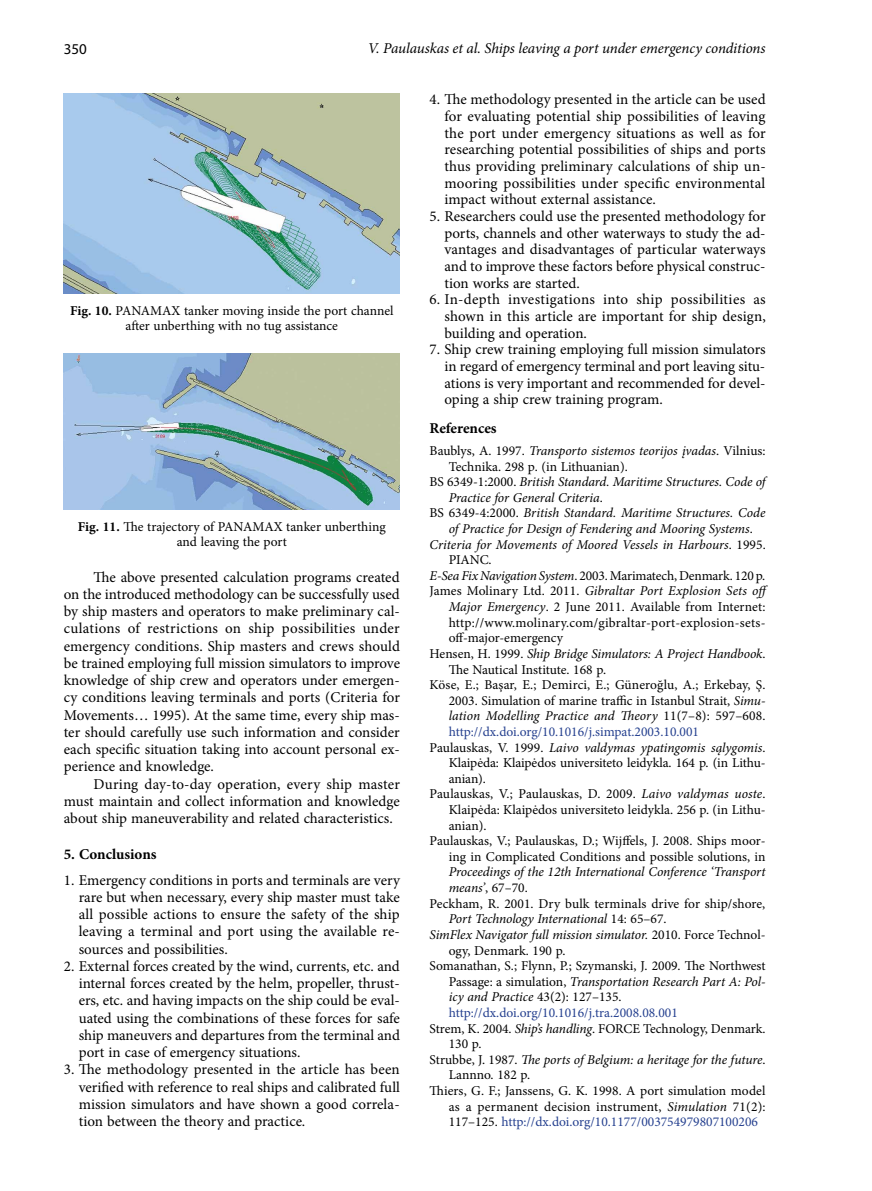
<style>
.page{position:relative;width:872px;height:1191px;background:#fff}
.page>*{position:absolute;margin:0;border:0;box-sizing:border-box;transform-origin:0 0}
.t1{font:15px/17.2px "Min Symb";color:#000;text-align:justify}
.t2{font:italic 15px "Min Symb";letter-spacing:-.005em;color:#000}
.t3{font:700 15px "Min Symb";letter-spacing:-.005em;color:#000}
.t4{font:15px "Myriad Pro";color:#000}
.t5{font:13.5px/15.3px "Min Symb";color:#000;text-align:center}
.t6{font:italic 13.5px "Min Symb";letter-spacing:-.005em;color:#000}
.t7{font:13.5px "Min Symb";color:#25408f}
.t8{font:13.5px "Min Symb";letter-spacing:.02em;color:#000}
.s1{font-weight:700}
.s2{font-style:normal}
.s3{font-style:italic}
.s4{color:#000}
</style>
<div class="page">
<img style="left:64px;top:94px;width:336px;height:199px">
<img style="left:64px;top:353px;width:336px;height:157px">
<p class="t4" style="left:64px;top:39px;width:25px">350</p>
<p class="t2" style="left:368px;top:38px;width:399px">V. Paulauskas et al. Ships leaving a port under emergency conditions</p>
<p class="t5" style="left:70px;top:303px;width:325px"><span class="s1">Fig. 10.</span> PANAMAX tanker moving inside the port channel after unberthing with no tug assistance</p>
<p class="t5" style="left:78px;top:519px;width:309px"><span class="s1">Fig. 11.</span> The trajectory of PANAMAX tanker unberthing and leaving the port</p>
<p class="t1" style="left:64px;top:568px;width:338px;text-indent:30px">The above presented calculation programs created on the introduced methodology can be successfully used by ship masters and operators to make preliminary cal&shy;culations of restrictions on ship possibilities under emergency conditions. Ship masters and crews should be trained employing full mission simulators to improve knowledge of ship crew and operators under emergen&shy;cy conditions leaving terminals and ports (Criteria for Movements… 1995). At the same time, every ship mas&shy;ter should carefully use such information and consider each specific situation taking into account personal ex&shy;perience and knowledge.</p>
<p class="t1" style="left:64px;top:775px;width:338px;text-indent:30px">During day-to-day operation, every ship master must maintain and collect information and knowledge about ship maneuverability and related characteristics.</p>
<p class="t3" style="left:64px;top:843px;width:94px">5. Conclusions</p>
<p class="t1" style="left:79px;top:871px;width:323px;text-indent:-15px">1. Emergency conditions in ports and terminals are very rare but when necessary, every ship master must take all possible actions to ensure the safety of the ship leaving a terminal and port using the available re&shy;sources and possibilities.</p>
<p class="t1" style="left:79px;top:957px;width:323px;text-indent:-15px">2. External forces created by the wind, currents, etc. and internal forces created by the helm, propeller, thrust&shy;ers, etc. and having impacts on the ship could be eval&shy;uated using the combinations of these forces for safe ship maneuvers and departures from the terminal and port in case of emergency situations.</p>
<p class="t1" style="left:79px;top:1061px;width:323px;text-indent:-15px">3. The methodology presented in the article has been verified with reference to real ships and calibrated full mission simulators and have shown a good correla&shy;tion between the theory and practice.</p>
<p class="t1" style="left:444px;top:91px;width:323px;line-height:16.6px;text-indent:-15px">4. The methodology presented in the article can be used for evaluating potential ship possibilities of leaving the port under emergency situations as well as for researching potential possibilities of ships and ports thus providing preliminary calculations of ship un&shy;mooring possibilities under specific environmental impact without external assistance.</p>
<p class="t1" style="left:444px;top:208px;width:323px;line-height:16.6px;text-indent:-15px">5. Researchers could use the presented methodology for ports, channels and other waterways to study the ad&shy;vantages and disadvantages of particular waterways and to improve these factors before physical construc&shy;tion works are started.</p>
<p class="t1" style="left:444px;top:291px;width:323px;line-height:16.6px;text-indent:-15px">6. In-depth investigations into ship possibilities as shown in this article are important for ship design, building and operation.</p>
<p class="t1" style="left:444px;top:341px;width:323px;line-height:16.6px;text-indent:-15px">7. Ship crew training employing full mission simulators in regard of emergency terminal and port leaving situ&shy;ations is very important and recommended for devel&shy;oping a ship crew training program.</p>
<p class="t3" style="left:429px;top:417px;width:69px">References</p>
<p class="t6" style="left:429px;top:441px;width:337px"><span class="s2">Baublys, A. 1997.</span> Transporto sistemos teorijos įvadas<span class="s2">. Vilnius:</span></p>
<p class="t5" style="left:449px;top:458px;width:180px">Technika. 298 p. (in Lithuanian).</p>
<p class="t6" style="left:429px;top:472px;width:337px"><span class="s2">BS 6349-1:2000.</span> British Standard. Maritime Structures. Code of</p>
<p class="t6" style="left:449px;top:488px;width:156px">Practice for General Criteria<span class="s2">.</span></p>
<p class="t6" style="left:429px;top:504px;width:337px"><span class="s2">BS 6349-4:2000.</span> British Standard. Maritime Structures. Code</p>
<p class="t6" style="left:449px;top:519px;width:306px">of Practice for Design of Fendering and Mooring Systems<span class="s2">.</span></p>
<p class="t6" style="left:429px;top:535px;width:338px">Criteria for Movements of Moored Vessels in Harbours<span class="s2">. 1995.</span></p>
<p class="t5" style="left:449px;top:552px;width:44px">PIANC.</p>
<p class="t5" style="left:429px;top:568px;width:337px"><span class="s3">E-Sea Fix Navigation System</span>. 2003. Marimatech, Denmark. 120 p.</p>
<p class="t6" style="left:429px;top:582px;width:342px"><span class="s2">James Molinary Ltd. 2011.</span> Gibraltar Port Explosion Sets off</p>
<p class="t5" style="left:449px;top:599px;width:318px"><span class="s3">Major Emergency</span>. 2 June 2011. Available from Internet:</p>
<p class="t8" style="left:449px;top:613px;width:318px">http://www.molinary.com/gibraltar-port-explosion-sets-</p>
<p class="t5" style="left:449px;top:630px;width:116px">off-major-emergency</p>
<p class="t6" style="left:429px;top:644px;width:337px"><span class="s2">Hensen, H. 1999.</span> Ship Bridge Simulators: A Project Handbook<span class="s2">.</span></p>
<p class="t5" style="left:449px;top:661px;width:159px">The Nautical Institute. 168 p.</p>
<p class="t5" style="left:429px;top:677px;width:337px">Köse, E.; Başar, E.; Demirci, E.; Güneroğlu, A.; Erkebay, Ş.</p>
<p class="t5" style="left:449px;top:693px;width:318px">2003. Simulation of marine traffic in Istanbul Strait, <span class="s3">Simu-</span></p>
<p class="t6" style="left:449px;top:707px;width:318px">lation Modelling Practice and Theory <span class="s2">11(7–8): 597–608.</span></p>
<p class="t7" style="left:449px;top:722px;width:252px">http://dx.doi.org/10.1016/j.simpat.2003.10.001</p>
<p class="t6" style="left:429px;top:738px;width:337px"><span class="s2">Paulauskas, V. 1999.</span> Laivo valdymas ypatingomis sąlygomis<span class="s2">.</span></p>
<p class="t5" style="left:449px;top:755px;width:318px">Klaipėda: Klaipėdos universiteto leidykla. 164 p. (in Lithu-</p>
<p class="t5" style="left:449px;top:771px;width:39px">anian).</p>
<p class="t5" style="left:429px;top:786px;width:337px">Paulauskas, V.; Paulauskas, D. 2009. <span class="s3">Laivo valdymas uoste</span>.</p>
<p class="t5" style="left:449px;top:802px;width:318px">Klaipėda: Klaipėdos universiteto leidykla. 256 p. (in Lithu-</p>
<p class="t5" style="left:449px;top:817px;width:39px">anian).</p>
<p class="t5" style="left:429px;top:833px;width:337px">Paulauskas, V.; Paulauskas, D.; Wijffels, J. 2008. Ships moor-</p>
<p class="t5" style="left:449px;top:849px;width:318px">ing in Complicated Conditions and possible solutions, in</p>
<p class="t6" style="left:449px;top:863px;width:318px">Proceedings of the 12th International Conference ‘Transport</p>
<p class="t5" style="left:449px;top:880px;width:80px"><span class="s3">means’</span>, 67–70.</p>
<p class="t5" style="left:429px;top:895px;width:337px">Peckham, R. 2001. Dry bulk terminals drive for ship/shore,</p>
<p class="t6" style="left:449px;top:909px;width:219px">Port Technology International <span class="s2">14: 65–67.</span></p>
<p class="t6" style="left:429px;top:925px;width:337px">SimFlex Navigator full mission simulator. <span class="s2">2010. Force Technol-</span></p>
<p class="t5" style="left:449px;top:942px;width:118px">ogy, Denmark. 190 p.</p>
<p class="t5" style="left:429px;top:958px;width:337px">Somanathan, S.; Flynn, P.; Szymanski, J. 2009. The Northwest</p>
<p class="t6" style="left:449px;top:972px;width:318px"><span class="s2">Passage: a simulation,</span> Transportation Research Part A: Pol-</p>
<p class="t6" style="left:449px;top:987px;width:174px">icy and Practice <span class="s2">43(2): 127–135.</span></p>
<p class="t7" style="left:449px;top:1003px;width:230px">http://dx.doi.org/10.1016/j.tra.2008.08.001</p>
<p class="t5" style="left:429px;top:1020px;width:337px">Strem, K. 2004. <span class="s3">Ship’s handling</span>. FORCE Technology, Denmark.</p>
<p class="t5" style="left:449px;top:1036px;width:34px">130 p.</p>
<p class="t6" style="left:429px;top:1050px;width:337px"><span class="s2">Strubbe, J. 1987.</span> The ports of Belgium: a heritage for the future<span class="s2">.</span></p>
<p class="t5" style="left:449px;top:1067px;width:83px">Lannno. 182 p.</p>
<p class="t5" style="left:429px;top:1083px;width:337px">Thiers, G. F.; Janssens, G. K. 1998. A port simulation model</p>
<p class="t5" style="left:449px;top:1098px;width:318px">as a permanent decision instrument, <span class="s3">Simulation</span> 71(2):</p>
<p class="t7" style="left:449px;top:1112px;width:311px"><span class="s4">117–125.</span> http://dx.doi.org/10.1177/003754979807100206</p>
</div>
